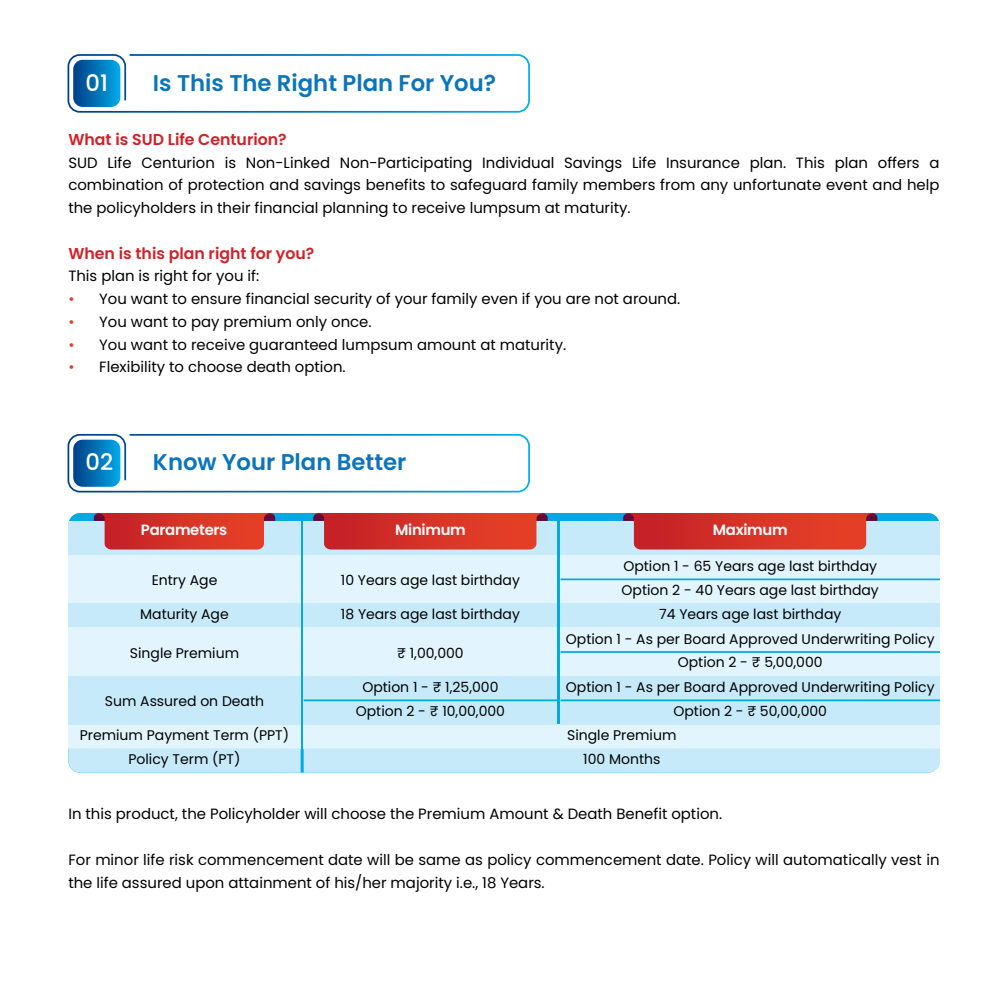
<style>
.page{position:relative;width:1008px;height:1008px;background:#fff}
.page>*{position:absolute;margin:0;border:0;box-sizing:border-box;transform-origin:0 0}
.t1{font:600 22.75px "Poppins";color:#0975bc}
.t2{font:500 22.75px "Poppins";color:#fff}
.t3{font:600 15.75px "Poppins";color:#d22027}
.t4{font:14.88px/22.8px "Poppins";color:#010102;text-align:justify}
.t5{font:600 14.88px "Poppins";letter-spacing:-.02em;color:#fff}
.t6{font:14px/23.4px "Poppins";color:#010102;text-align:center}
.s1{color:#e43c26}
</style>
<div class="page">
<svg style="left:67px;top:54px;width:463px;height:59px"></svg>
<svg style="left:67px;top:433px;width:463px;height:60px"></svg>
<div style="left:561px;top:521px;width:379px;height:34px;background:#c7eafb"></div>
<div style="left:68px;top:521px;width:233px;height:34px;background:#c7eafb"></div>
<svg style="left:94px;top:513px;width:181px;height:37px;background:#d1443e"></svg>
<div style="left:304px;top:521px;width:253px;height:34px;background:#c7eafb"></div>
<svg style="left:313px;top:513px;width:235px;height:37px;background:#d2413a"></svg>
<svg style="left:623px;top:513px;width:254px;height:37px;background:#d34038"></svg>
<div style="left:68px;top:555px;width:233px;height:48px;background:#e2f4fd"></div>
<div style="left:561px;top:555px;width:379px;height:24px;background:#e2f4fd"></div>
<div style="left:561px;top:579px;width:379px;height:24px;background:#e2f4fd"></div>
<div style="left:304px;top:555px;width:253px;height:48px;background:#e2f4fd"></div>
<div style="left:68px;top:603px;width:233px;height:25px;background:#c7eafb"></div>
<div style="left:561px;top:603px;width:379px;height:25px;background:#c7eafb"></div>
<div style="left:304px;top:603px;width:253px;height:25px;background:#c7eafb"></div>
<div style="left:68px;top:724px;width:233px;height:25px;background:#e2f4fd"></div>
<div style="left:304px;top:724px;width:636px;height:25px;background:#e2f4fd"></div>
<svg style="left:68px;top:748px;width:872px;height:25px;background:#c5e9fa"></svg>
<hr style="left:561px;top:579px;width:379px;height:1px;background:#03a9e1">
<div style="left:68px;top:628px;width:233px;height:48px;background:#e2f4fd"></div>
<div style="left:561px;top:628px;width:379px;height:24px;background:#e2f4fd"></div>
<div style="left:561px;top:652px;width:379px;height:24px;background:#e2f4fd"></div>
<div style="left:304px;top:628px;width:253px;height:48px;background:#e2f4fd"></div>
<hr style="left:561px;top:651px;width:379px;height:2px;background:#03a9e1">
<div style="left:68px;top:676px;width:233px;height:48px;background:#c7eafb"></div>
<div style="left:561px;top:676px;width:379px;height:24px;background:#c7eafb"></div>
<div style="left:561px;top:700px;width:379px;height:24px;background:#c7eafb"></div>
<div style="left:304px;top:676px;width:253px;height:24px;background:#c7eafb"></div>
<div style="left:304px;top:700px;width:253px;height:24px;background:#c7eafb"></div>
<hr style="left:304px;top:699px;width:253px;height:2px;background:#03a9e1">
<hr style="left:561px;top:699px;width:379px;height:2px;background:#03a9e1">
<h1 class="t2" style="left:86px;top:69px;width:24px">01</h1>
<h1 class="t1" style="left:153px;top:69px;width:345px">Is This The Right Plan For You?</h1>
<p class="t3" style="left:68px;top:130px;width:220px">What is SUD Life Centurion?</p>
<p class="t4" style="left:68px;top:151px;width:873px">SUD Life Centurion is Non-Linked Non-Participating Individual Savings Life Insurance plan. This plan offers a combination of protection and savings benefits to safeguard family members from any unfortunate event and help the policyholders in their financial planning to receive lumpsum at maturity.</p>
<p class="t3" style="left:68px;top:244px;width:247px">When is this plan right for you?</p>
<p class="t4" style="left:68px;top:265px;width:192px">This plan is right for you if:</p>
<p class="t4" style="left:68px;top:288px;width:613px"><span class="s1">•</span> You want to ensure financial security of your family even if you are not around.</p>
<p class="t4" style="left:68px;top:310px;width:305px"><span class="s1">•</span> You want to pay premium only once.</p>
<p class="t4" style="left:68px;top:333px;width:499px"><span class="s1">•</span> You want to receive guaranteed lumpsum amount at maturity.</p>
<p class="t4" style="left:68px;top:356px;width:279px"><span class="s1">•</span> Flexibility to choose death option.</p>
<h1 class="t2" style="left:86px;top:449px;width:29px">02</h1>
<h1 class="t1" style="left:153px;top:449px;width:255px">Know Your Plan Better</h1>
<p class="t5" style="left:141px;top:521px;width:88px">Parameters</p>
<p class="t5" style="left:395px;top:521px;width:72px">Minimum</p>
<p class="t5" style="left:713px;top:521px;width:76px">Maximum</p>
<p class="t6" style="left:622px;top:555px;width:259px;text-align:left">Option 1 - 65 Years age last birthday<br>Option 2 - 40 Years age last birthday</p>
<p class="t6" style="left:152px;top:569px;width:67px">Entry Age</p>
<p class="t6" style="left:341px;top:569px;width:180px">10 Years age last birthday</p>
<p class="t6" style="left:140px;top:603px;width:90px">Maturity Age</p>
<p class="t6" style="left:341px;top:602px;width:181px">18 Years age last birthday</p>
<p class="t6" style="left:659px;top:603px;width:184px">74 Years age last birthday</p>
<p class="t6" style="left:130px;top:642px;width:111px">Single Premium</p>
<p class="t6" style="left:397px;top:642px;width:68px">₹ 1,00,000</p>
<p class="t6" style="left:105px;top:690px;width:161px">Sum Assured on Death</p>
<p class="t6" style="left:356px;top:676px;width:151px">Option 1 - ₹ 1,25,000<br>Option 2 - ₹ 10,00,000</p>
<p class="t6" style="left:566px;top:627px;width:370px">Option 1 - As per Board Approved Underwriting Policy<br>Option 2 - ₹ 5,00,000</p>
<p class="t6" style="left:566px;top:676px;width:370px">Option 1 - As per Board Approved Underwriting Policy<br>Option 2 - ₹ 50,00,000</p>
<p class="t6" style="left:80px;top:724px;width:211px">Premium Payment Term (PPT)</p>
<p class="t6" style="left:567px;top:724px;width:111px">Single Premium</p>
<p class="t6" style="left:128px;top:748px;width:114px">Policy Term (PT)</p>
<p class="t6" style="left:583px;top:748px;width:79px">100 Months</p>
<p class="t4" style="left:68px;top:803px;width:655px">In this product, the Policyholder will choose the Premium Amount &amp; Death Benefit option.</p>
<p class="t4" style="left:68px;top:848px;width:873px">For minor life risk commencement date will be same as policy commencement date. Policy will automatically vest in the life assured upon attainment of his/her majority i.e., 18 Years.</p>
</div>
